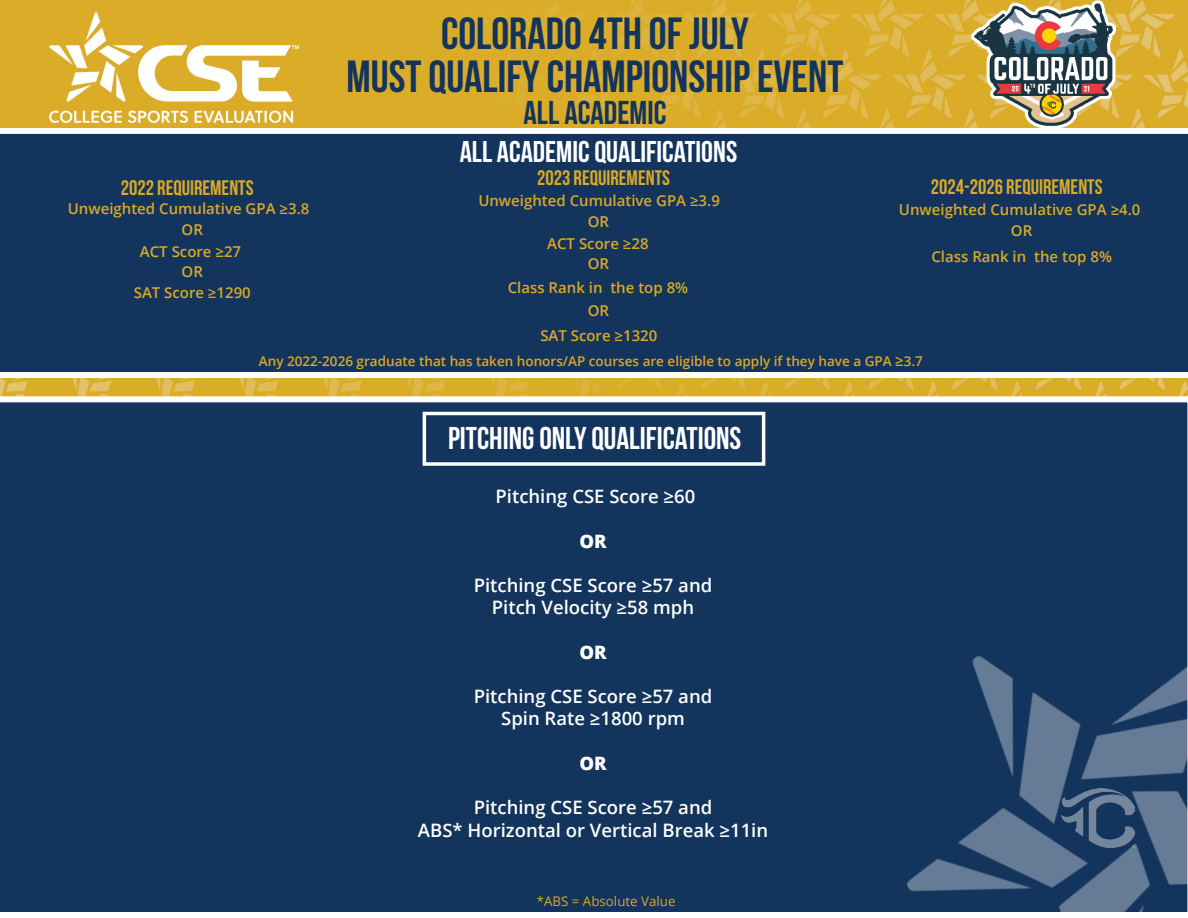
<style>
.page{position:relative;width:1188px;height:918px;background:#fff}
.page>*{position:absolute;margin:0;border:0;box-sizing:border-box;transform-origin:0 0}
.t1{font:45px "Bebas Neue";color:#13345c}
.t2{font:33px "Bebas Neue";color:#13345c}
.t3{font:31.5px "Bebas Neue";color:#fff}
.t4{font:30px "Bebas Neue";color:#fff}
.t5{font:21px "Bebas Neue";color:#daa926}
.t6{font:600 18.6px "Open Sans";color:#fff}
.t7{font:800 18.6px "Open Sans";color:#fff}
.t8{font:600 15px "Open Sans";color:#daa926}
.t9{font:600 15px "Open Sans";color:#daac27}
.t10{font:600 13.5px "Open Sans";color:#daa926}
.t11{font:13.35px "Open Sans";color:#daa926}
.s1{font-size:15px}
</style>
<div class="page">
<img style="left:0;top:378px;width:598px;height:18px">
<img style="left:598px;top:378px;width:590px;height:18px">
<div style="left:0;top:133px;width:1188px;height:239px;background:#13345c"></div>
<div style="left:0;top:396px;width:1188px;height:516px;background:#13345c"></div>
<div style="left:423px;top:412px;width:342px;height:54px;border:4px solid #fff"></div>
<img style="left:1px;top:0;width:1187px;height:128px">
<img style="left:971px;top:0;width:145px;height:128px">
<img style="left:822px;top:539px;width:366px;height:373px">
<img style="left:1061px;top:788px;width:74px;height:60px">
<p class="t1" style="left:441px;top:9px;width:309px">COLORADO 4TH OF JULY</p>
<p class="t1" style="left:346px;top:52px;width:498px">MUST QUALIFY CHAMPIONSHIP EVENT</p>
<p class="t2" style="left:523px;top:94px;width:144px">ALL ACADEMIC</p>
<p class="t5" style="left:121px;top:176px;width:134px">2022 REQUIREMENTS</p>
<p class="t8" style="left:68px;top:198px;width:243px">Unweighted Cumulative GPA ≥3.8</p>
<p class="t8" style="left:140px;top:241px;width:103px">ACT Score ≥27</p>
<p class="t9" style="left:182px;top:220px;width:23px">OR</p>
<p class="t9" style="left:182px;top:261px;width:23px">OR</p>
<p class="t8" style="left:134px;top:283px;width:119px">SAT Score ≥1290</p>
<p class="t4" style="left:460px;top:135px;width:279px">ALL ACADEMIC QUALIFICATIONS</p>
<p class="t5" style="left:537px;top:166px;width:134px">2023 REQUIREMENTS</p>
<p class="t8" style="left:478px;top:190px;width:243px">Unweighted Cumulative GPA ≥3.9</p>
<p class="t8" style="left:547px;top:233px;width:103px">ACT Score ≥28</p>
<p class="t8" style="left:508px;top:278px;width:182px">Class Rank in the top 8%</p>
<p class="t9" style="left:588px;top:211px;width:23px">OR</p>
<p class="t9" style="left:588px;top:253px;width:23px">OR</p>
<p class="t9" style="left:588px;top:300px;width:23px">OR</p>
<p class="t8" style="left:540px;top:325px;width:119px">SAT Score ≥1320</p>
<p class="t5" style="left:931px;top:175px;width:173px">2024-2026 REQUIREMENTS</p>
<p class="t8" style="left:899px;top:199px;width:243px">Unweighted Cumulative GPA ≥4.0</p>
<p class="t8" style="left:931px;top:246px;width:182px">Class Rank in the top 8%</p>
<p class="t9" style="left:1011px;top:220px;width:23px">OR</p>
<p class="t10" style="left:259px;top:352px;width:666px">Any 2022-2026 graduate that has taken honors/AP courses are eligible to apply if they have a GPA <span class="s1">≥</span>3.7</p>
<p class="t3" style="left:448px;top:420px;width:295px">PITCHING ONLY QUALIFICATIONS</p>
<p class="t6" style="left:496px;top:484px;width:201px">Pitching CSE Score ≥60</p>
<p class="t7" style="left:579px;top:527px;width:29px">OR</p>
<p class="t6" style="left:474px;top:573px;width:240px">Pitching CSE Score ≥57 and</p>
<p class="t6" style="left:492px;top:595px;width:204px">Pitch Velocity ≥58 mph</p>
<p class="t7" style="left:579px;top:638px;width:29px">OR</p>
<p class="t6" style="left:474px;top:684px;width:240px">Pitching CSE Score ≥57 and</p>
<p class="t6" style="left:501px;top:706px;width:185px">Spin Rate ≥1800 rpm</p>
<p class="t7" style="left:579px;top:749px;width:29px">OR</p>
<p class="t6" style="left:474px;top:795px;width:240px">Pitching CSE Score ≥57 and</p>
<p class="t6" style="left:418px;top:817px;width:352px">ABS* Horizontal or Vertical Break ≥11in</p>
<p class="t11" style="left:537px;top:892px;width:140px">*ABS = Absolute Value</p>
</div>
